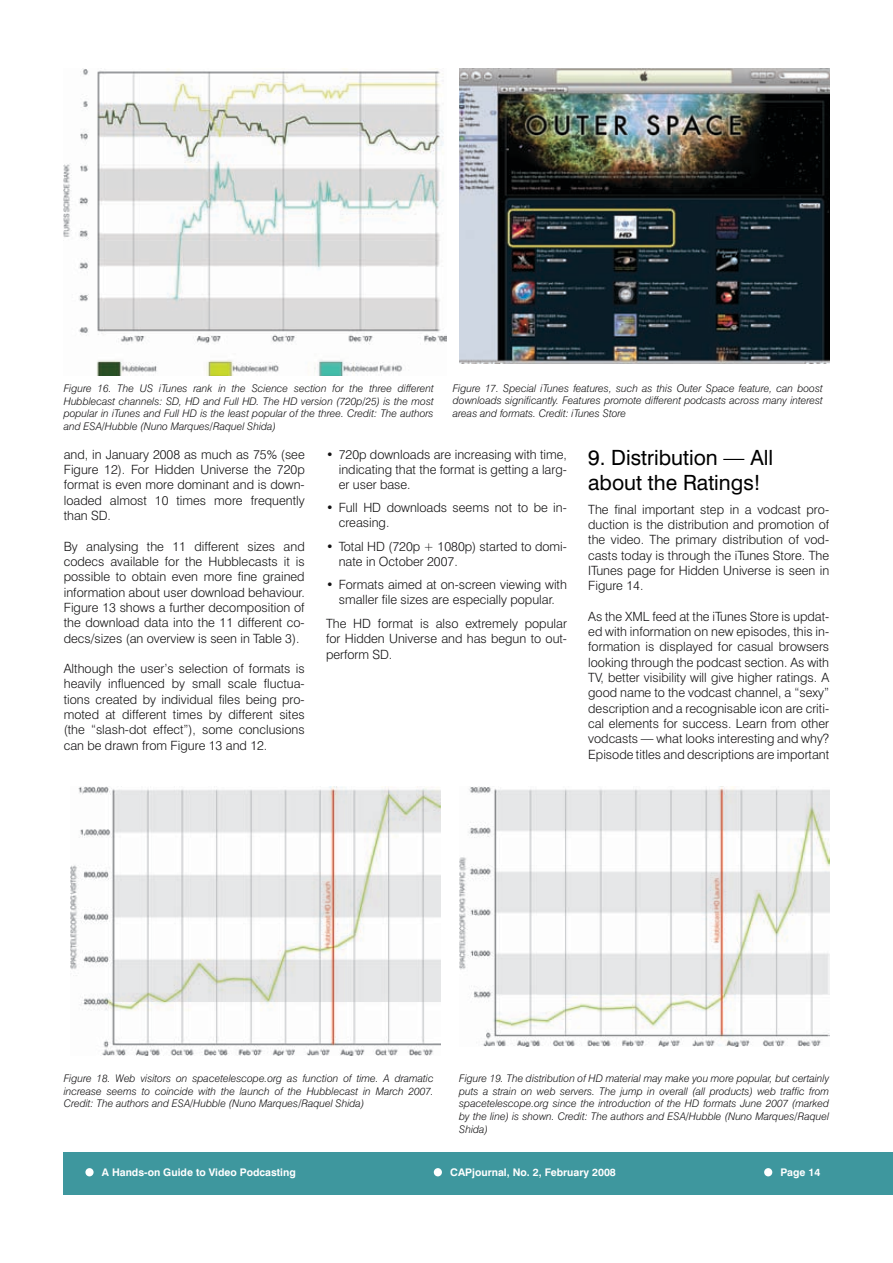
<style>
.page{position:relative;width:893px;height:1263px;background:#fff}
.page>*{position:absolute;margin:0;border:0;box-sizing:border-box;transform-origin:0 0}
.t1{font:21px/25.2px "Swiss 721 BT";color:#000}
.t2{font:300 12.75px/15.3px "Swiss 721 BT";color:#141314;text-align:justify}
.t3{font:italic 300 10.5px/12.6px "Swiss 721 BT";color:#141314;text-align:justify}
.t4{font:700 10.5px "Swiss 721 BT";color:#fff}
</style>
<div class="page">
<div style="left:64px;top:1152px;width:829px;height:43px;background:#3e979e"></div>
<div style="left:764px;top:1168px;width:8px;height:8px;background:#fff;border-radius:50%"></div>
<div style="left:85px;top:1168px;width:9px;height:8px;background:#fff;border-radius:50%"></div>
<div style="left:434px;top:1168px;width:8px;height:8px;background:#fff;border-radius:50%"></div>
<img style="left:64px;top:68px;width:382px;height:307px">
<img style="left:459px;top:68px;width:370px;height:296px">
<img style="left:70px;top:786px;width:370px;height:270px">
<img style="left:459px;top:787px;width:370px;height:259px">
<p class="t3" style="left:64px;top:382px;width:371px">Figure 16. The US iTunes rank in the Science section for the three different Hubblecast channels: SD, HD and Full HD. The HD version (720p/25) is the most popular in iTunes and Full HD is the least popular of the three. Credit: The authors and ESA/Hubble (Nuno Marques/Raquel Shida)</p>
<p class="t3" style="left:453px;top:382px;width:371px">Figure 17. Special iTunes features, such as this Outer Space feature, can boost downloads significantly. Features promote different podcasts across many interest areas and formats. Credit: iTunes Store</p>
<p class="t2" style="left:64px;top:447px;width:242px">and, in January 2008 as much as 75% (see Figure 12). For Hidden Universe the 720p format is even more dominant and is down&shy;loaded almost 10 times more frequently than SD.</p>
<p class="t2" style="left:64px;top:538px;width:242px">By analysing the 11 different sizes and codecs available for the Hubblecasts it is possible to obtain even more fine grained information about user download behaviour.<br>Figure 13 shows a further decomposition of the download data into the 11 different co&shy;decs/sizes (an overview is seen in Table 3).</p>
<p class="t2" style="left:64px;top:661px;width:242px">Although the user’s selection of formats is heavily influenced by small scale fluctua&shy;tions created by individual files being pro&shy;moted at different times by different sites (the “slash-dot effect”), some conclusions can be drawn from Figure 13 and 12.</p>
<p class="t2" style="left:339px;top:447px;width:230px;text-indent:-13px">• 720p downloads are increasing with time, indicating that the format is getting a larg&shy;er user base.</p>
<p class="t2" style="left:339px;top:500px;width:230px;text-indent:-13px">• Full HD downloads seems not to be in&shy;creasing.</p>
<p class="t2" style="left:339px;top:539px;width:230px;text-indent:-13px">• Total HD (720p + 1080p) started to domi&shy;nate in October 2007.</p>
<p class="t2" style="left:326px;top:577px;width:242px;text-align:center">• Formats aimed at on-screen viewing with smaller file sizes are especially popular.</p>
<p class="t2" style="left:326px;top:616px;width:242px">The HD format is also extremely popular for Hidden Universe and has begun to out&shy;perform SD.</p>
<h1 class="t1" style="left:588px;top:444px;width:187px">9. Distribution — All about the Ratings!</h1>
<p class="t2" style="left:588px;top:501px;width:242px">The final important step in a vodcast pro&shy;duction is the distribution and promotion of the video. The primary distribution of vod&shy;casts today is through the iTunes Store. The ITunes page for Hidden Universe is seen in Figure 14.</p>
<p class="t2" style="left:588px;top:608px;width:242px">As the XML feed at the iTunes Store is updat&shy;ed with information on new episodes, this in&shy;formation is displayed for casual browsers looking through the podcast section. As with TV, better visibility will give higher ratings. A good name to the vodcast channel, a “sexy” description and a recognisable icon are criti&shy;cal elements for success. Learn from other vodcasts — what looks interesting and why?<br>Episode titles and descriptions are important</p>
<p class="t3" style="left:64px;top:1072px;width:371px">Figure 18. Web visitors on spacetelescope.org as function of time. A dramatic increase seems to coincide with the launch of the Hubblecast in March 2007.<br>Credit: The authors and ESA/Hubble (Nuno Marques/Raquel Shida)</p>
<p class="t3" style="left:459px;top:1072px;width:371px">Figure 19. The distribution of HD material may make you more popular, but certainly puts a strain on web servers. The jump in overall (all products) web traffic from spacetelescope.org since the introduction of the HD formats June 2007 (marked by the line) is shown. Credit: The authors and ESA/Hubble (Nuno Marques/Raquel Shida)</p>
<p class="t4" style="left:780px;top:1166px;width:41px">Page 14</p>
<p class="t4" style="left:102px;top:1166px;width:195px">A Hands-on Guide to Video Podcasting</p>
<p class="t4" style="left:450px;top:1166px;width:167px">CAPjournal, No. 2, February 2008</p>
</div>
